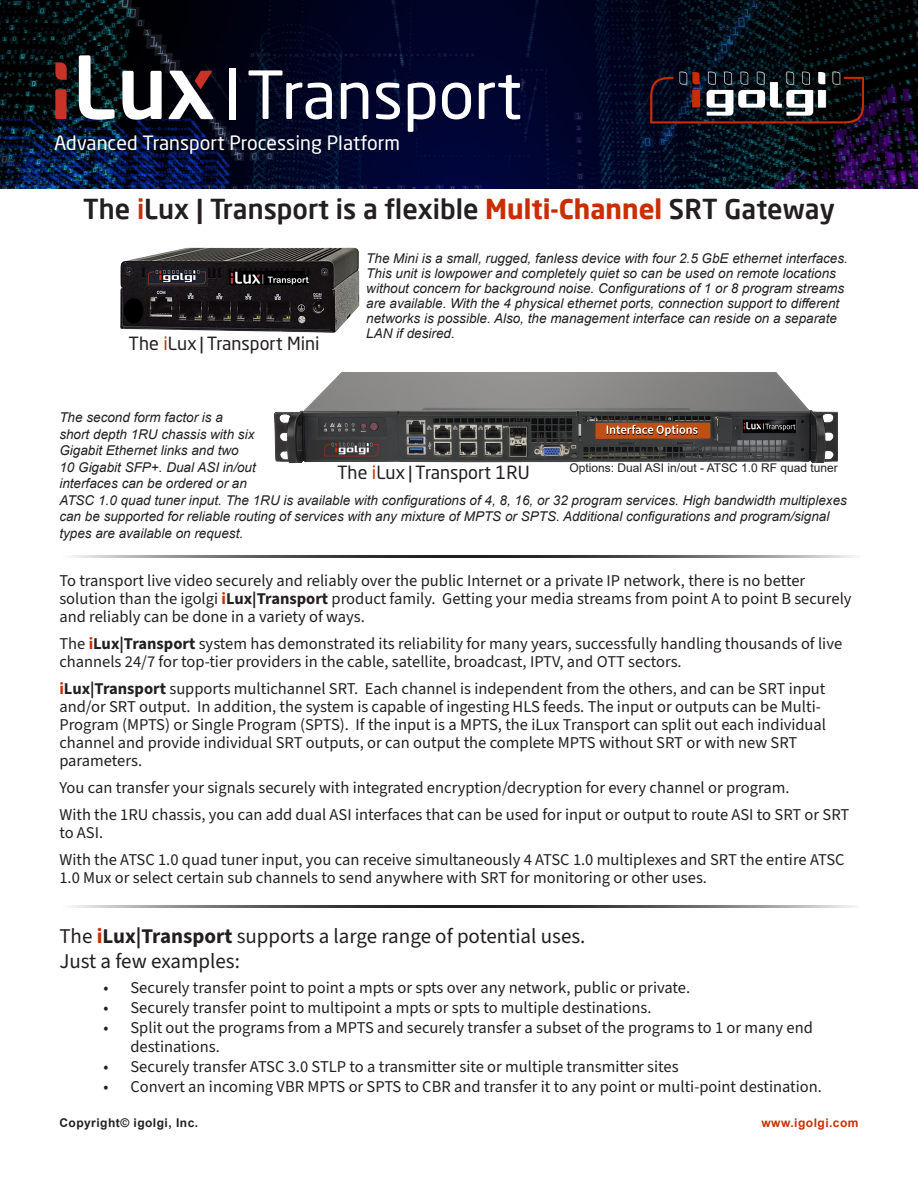
<style>
.page{position:relative;width:918px;height:1188px;background:#fff}
.page>*{position:absolute;margin:0;border:0;box-sizing:border-box;transform-origin:0 0}
.t1{font:65.4px "Neo Sans W1 G";color:#fff}
.t2{font:500 27px "Neo Sans";color:#231f20}
.t3{font:21px/25.2px "Source Sans 3";color:#231f20}
.t4{font:19.5px "Neo Sans W1 G";color:#fff}
.t5{font:18px "Neo Sans W1 G";color:#231f20}
.igolgi_Paragraph_1{font:16.5px/18px "Source Sans 3";color:#231f20}
.igolgi_Paragraph_1-2{font:italic 13.5px/16.5px "Arial";color:#231f20}
.t6{font:12px "Arial";color:#231f20}
.t7{font:700 12px "Arial";letter-spacing:.04em;color:#231f20}
.t8{font:700 12px "Arial";letter-spacing:.04em;color:#ca2e00}
.s1{color:#ca2e00}
.s2{font-weight:700;color:#ca2e00}
.s3{font-weight:700}
</style>
<div class="page">
<img style="left:0;top:0;width:918px;height:189px">
<div style="left:229px;top:69px;width:6px;height:51px;background:#fff"></div>
<svg style="left:169px;top:71px;width:44px;height:48px"></svg>
<svg style="left:122px;top:71px;width:40px;height:49px"></svg>
<svg style="left:79px;top:55px;width:36px;height:65px"></svg>
<div style="left:55px;top:89px;width:12px;height:30px;background:#c73329"></div>
<svg style="left:55px;top:62px;width:12px;height:18px"></svg>
<img style="left:120px;top:247px;width:240px;height:86px">
<img style="left:274px;top:373px;width:564px;height:90px">
<svg style="left:72px;top:906px;width:781px;height:1px"></svg>
<svg style="left:73px;top:556px;width:780px;height:1px"></svg>
<h1 class="t1" style="left:246px;top:55px;width:277px">Transport</h1>
<p class="t4" style="left:54px;top:131px;width:348px">Advanced Transport Processing Platform</p>
<p class="t2" style="left:83px;top:192px;width:753px">The <span class="s1">i</span>Lux | Transport is a flexible <span class="s2">Multi-Channel</span> SRT Gateway</p>
<p class="igolgi_Paragraph_1-2" style="left:366px;top:251px;width:483px;line-height:15px">The Mini is a small, rugged, fanless device with four 2.5 GbE ethernet interfaces.<br>This unit is lowpower and completely quiet so can be used on remote locations without concern for background noise. Configurations of 1 or 8 program streams are available. With the 4 physical ethernet ports, connection support to different networks is possible. Also, the management interface can reside on a separate LAN if desired.</p>
<p class="t5" style="left:129px;top:332px;width:193px">The <span class="s1">i</span>Lux | Transport Mini</p>
<p class="igolgi_Paragraph_1-2" style="left:59px;top:410px;width:789px">The second form factor is a<br>short depth 1RU chassis with six<br>Gigabit Ethernet links and two<br>10 Gigabit SFP+. Dual ASI in/out<br>interfaces can be ordered or an<br>ATSC 1.0 quad tuner input. The 1RU is available with configurations of 4, 8, 16, or 32 program services. High bandwidth multiplexes can be supported for reliable routing of services with any mixture of MPTS or SPTS. Additional configurations and program/signal types are available on request.</p>
<p class="t5" style="left:337px;top:461px;width:194px">The <span class="s1">i</span>Lux | Transport 1RU</p>
<p class="t6" style="left:569px;top:460px;width:270px">Options: Dual ASI in/out - ATSC 1.0 RF quad tuner</p>
<p class="igolgi_Paragraph_1" style="left:59px;top:571px;width:794px">To transport live video securely and reliably over the public Internet or a private IP network, there is no better solution than the igolgi <span class="s2">i</span><span class="s3">Lux|Transport</span> product family. Getting your media streams from point A to point B securely and reliably can be done in a variety of ways.</p>
<p class="igolgi_Paragraph_1" style="left:59px;top:634px;width:784px">The <span class="s2">i</span><span class="s3">Lux|Transport</span> system has demonstrated its reliability for many years, successfully handling thousands of live channels 24/7 for top-tier providers in the cable, satellite, broadcast, IPTV, and OTT sectors.</p>
<p class="igolgi_Paragraph_1" style="left:59px;top:679px;width:768px"><span class="s2">i</span><span class="s3">Lux|Transport</span> supports multichannel SRT. Each channel is independent from the others, and can be SRT input and/or SRT output. In addition, the system is capable of ingesting HLS feeds. The input or outputs can be Multi-Program (MPTS) or Single Program (SPTS). If the input is a MPTS, the iLux Transport can split out each individual channel and provide individual SRT outputs, or can output the complete MPTS without SRT or with new SRT parameters.</p>
<p class="igolgi_Paragraph_1" style="left:59px;top:778px;width:732px">You can transfer your signals securely with integrated encryption/decryption for every channel or program.</p>
<p class="igolgi_Paragraph_1" style="left:59px;top:805px;width:792px">With the 1RU chassis, you can add dual ASI interfaces that can be used for input or output to route ASI to SRT or SRT to ASI.</p>
<p class="igolgi_Paragraph_1" style="left:59px;top:850px;width:787px">With the ATSC 1.0 quad tuner input, you can receive simultaneously 4 ATSC 1.0 multiplexes and SRT the entire ATSC<br>1.0 Mux or select certain sub channels to send anywhere with SRT for monitoring or other uses.</p>
<p class="t3" style="left:59px;top:923px;width:528px">The <span class="s2">i</span><span class="s3">Lux|Transport</span> supports a large range of potential uses.<br>Just a few examples:</p>
<p class="igolgi_Paragraph_1" style="left:104px;top:979px;width:588px">• Securely transfer point to point a mpts or spts over any network, public or private.</p>
<p class="igolgi_Paragraph_1" style="left:104px;top:998px;width:550px">• Securely transfer point to multipoint a mpts or spts to multiple destinations.</p>
<p class="igolgi_Paragraph_1" style="left:130px;top:1017px;width:684px;line-height:19.8px;text-indent:-27px">• Split out the programs from a MPTS and securely transfer a subset of the programs to 1 or many end destinations.</p>
<p class="igolgi_Paragraph_1" style="left:104px;top:1058px;width:577px">• Securely transfer ATSC 3.0 STLP to a transmitter site or multiple transmitter sites</p>
<p class="igolgi_Paragraph_1" style="left:104px;top:1078px;width:720px">• Convert an incoming VBR MPTS or SPTS to CBR and transfer it to any point or multi-point destination.</p>
<p class="t7" style="left:59px;top:1114px;width:140px">Copyright© igolgi, Inc.</p>
<p class="t8" style="left:761px;top:1114px;width:99px">www.igolgi.com</p>
</div>
